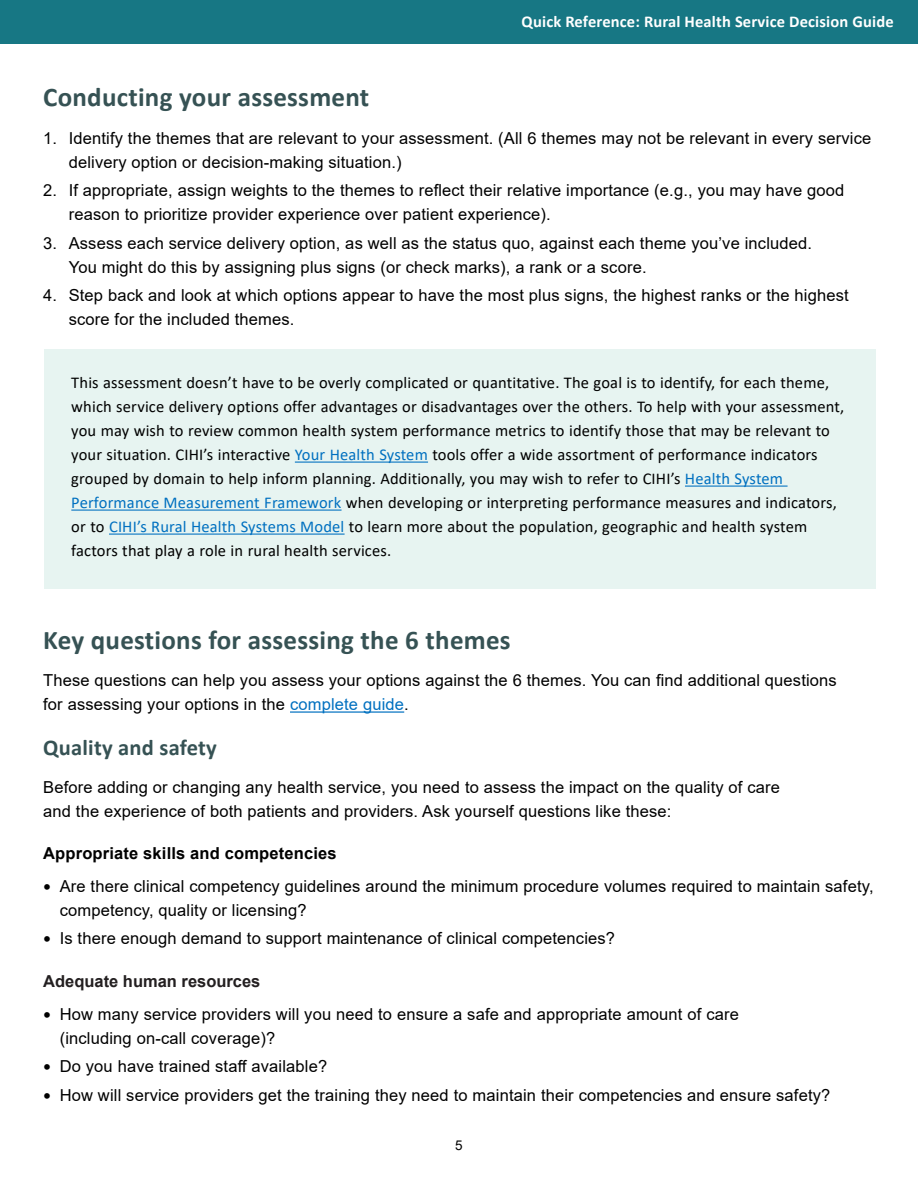
<style>
.page{position:relative;width:918px;height:1188px;background:#fff}
.page>*{position:absolute;margin:0;border:0;box-sizing:border-box;transform-origin:0 0}
.t1{font:700 27px "Calibri";letter-spacing:.01em;color:#365254}
.t2{font:700 22.5px "Calibri";letter-spacing:.01em;color:#365254}
.body{font:16.5px/24px "Arial";letter-spacing:.01em;color:#000}
.sidebar_body{font:16.5px/24px "Calibri";letter-spacing:.01em;color:#000}
.t3{font:700 16.5px "Calibri";letter-spacing:.01em;color:#fff}
.body_B4bullet{font:700 16.5px "Arial";letter-spacing:.01em;color:#000}
.Heading_4{font:700 16.5px "Arial";color:#231f20}
.t4{font:13.5px "Arial";color:#000}
.s1{color:#0070c0}
.s2{font-size:22.5px}
</style>
<div class="page">
<div style="left:0;top:0;width:918px;height:44px;background:#177784"></div>
<div style="left:44px;top:349px;width:832px;height:240px;background:#e7f4f1"></div>
<hr style="left:295px;top:462px;width:133px;height:1px;background:#0070c0">
<hr style="left:685px;top:486px;width:103px;height:1px;background:#0070c0">
<hr style="left:71px;top:510px;width:271px;height:1px;background:#0070c0">
<hr style="left:109px;top:534px;width:236px;height:1px;background:#0070c0">
<hr style="left:290px;top:711px;width:114px;height:2px;background:#0070c0">
<p class="t3" style="left:522px;top:10px;width:374px">Quick Reference: Rural Health Service Decision Guide</p>
<h3 class="t1" style="left:43px;top:78px;width:328px">Conducting your assessment</h3>
<p class="body" style="left:69px;top:126px;width:804px;text-indent:-26px">1. Identify the themes that are relevant to your assessment. (All 6 themes may not be relevant in every service delivery option or decision-making situation.)</p>
<p class="body" style="left:69px;top:178px;width:777px;text-indent:-26px">2. If appropriate, assign weights to the themes to reflect their relative importance (e.g., you may have good reason to prioritize provider experience over patient experience).</p>
<p class="body" style="left:69px;top:231px;width:745px;text-indent:-26px">3. Assess each service delivery option, as well as the status quo, against each theme you’ve included.<br>You might do this by assigning plus signs (or check marks), a rank or a score.</p>
<p class="body" style="left:69px;top:283px;width:782px;text-indent:-26px">4. Step back and look at which options appear to have the most plus signs, the highest ranks or the highest score for the included themes.</p>
<p class="sidebar_body" style="left:71px;top:370px;width:774px">This assessment doesn’t have to be overly complicated or quantitative. The goal is to identify, for each theme, which service delivery options offer advantages or disadvantages over the others. To help with your assessment, you may wish to review common health system performance metrics to identify those that may be relevant to your situation. CIHI’s interactive <span class="s1">Your Health System</span> tools offer a wide assortment of performance indicators grouped by domain to help inform planning. Additionally, you may wish to refer to CIHI’s <span class="s1">Health System Performance Measurement Framework</span> when developing or interpreting performance measures and indicators, or to <span class="s1">CIHI’s Rural Health Systems Model</span> to learn more about the population, geographic and health system factors that play a role in rural health services.</p>
<h3 class="t1" style="left:43px;top:621px;width:469px">Key questions for assessing the 6 themes</h3>
<p class="body" style="left:43px;top:668px;width:795px">These questions can help you assess your options against the 6 themes. You can find additional questions for assessing your options in the <span class="s1">complete guide</span>.</p>
<h4 class="t2" style="left:43px;top:732px;width:175px">Quality and safety</h4>
<p class="body" style="left:43px;top:775px;width:738px">Before adding or changing any health service, you need to assess the impact on the quality of care and the experience of both patients and providers. Ask yourself questions like these:</p>
<p class="body_B4bullet" style="left:43px;top:841px;width:295px">Appropriate skills and competencies</p>
<p class="body" style="left:60px;top:874px;width:815px;text-indent:-16px"><span class="s2">•</span> Are there clinical competency guidelines around the minimum procedure volumes required to maintain safety, competency, quality or licensing?</p>
<p class="body" style="left:43px;top:926px;width:573px"><span class="s2">•</span> Is there enough demand to support maintenance of clinical competencies?</p>
<p class="Heading_4" style="left:43px;top:969px;width:219px">Adequate human resources</p>
<p class="body" style="left:60px;top:1002px;width:681px;text-indent:-16px"><span class="s2">•</span> How many service providers will you need to ensure a safe and appropriate amount of care (including on-call coverage)?</p>
<p class="body" style="left:43px;top:1054px;width:286px"><span class="s2">•</span> Do you have trained staff available?</p>
<p class="body" style="left:43px;top:1083px;width:789px"><span class="s2">•</span> How will service providers get the training they need to maintain their competencies and ensure safety?</p>
<p class="t4" style="left:455px;top:1136px;width:9px">5</p>
</div>
